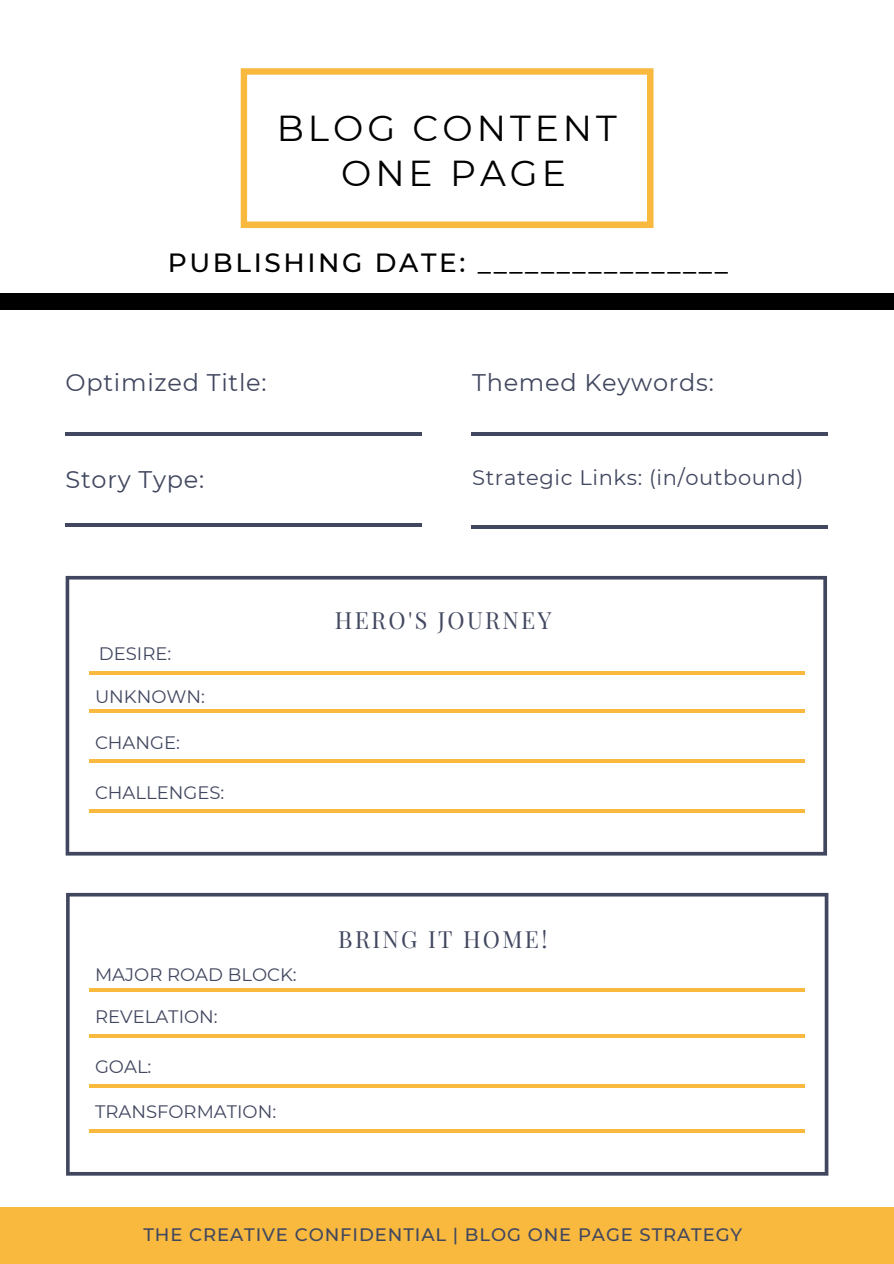
<style>
.page{position:relative;width:894px;height:1264px;background:#fff}
.page>*{position:absolute;margin:0;border:0;box-sizing:border-box;transform-origin:0 0}
.t1{font:36px/45px "Montserrat";letter-spacing:.11em;color:#000;text-align:center}
.t2{font:500 26.25px "Montserrat";letter-spacing:.1em;color:#000}
.t3{font:24px "Montserrat";letter-spacing:.03em;color:#41475f}
.t4{font:23.25px "Playfair Display";letter-spacing:.1em;color:#41475f}
.t5{font:21px "Montserrat";letter-spacing:.03em;color:#41475f}
.t6{font:18px "Montserrat";color:#41475f}
.t7{font:500 18px "Montserrat";letter-spacing:.05em;color:#41475f}
</style>
<div class="page">
<div style="left:0;top:1207px;width:893px;height:56px;background:#f8b93e"></div>
<div style="left:0;top:0;width:893px;height:310px;background:#000"></div>
<div style="left:0;top:0;width:893px;height:292px;background:#fff"></div>
<svg style="left:241px;top:68px;width:412px;height:160px"></svg>
<svg style="left:66px;top:576px;width:760px;height:279px"></svg>
<svg style="left:66px;top:892px;width:762px;height:283px"></svg>
<hr style="left:66px;top:432px;width:355px;height:3px;background:#41475f">
<hr style="left:471px;top:432px;width:356px;height:3px;background:#41475f">
<hr style="left:66px;top:523px;width:355px;height:3px;background:#41475f">
<hr style="left:471px;top:525px;width:356px;height:3px;background:#41475f">
<hr style="left:89px;top:671px;width:715px;height:4px;background:#f8b93e">
<hr style="left:89px;top:709px;width:715px;height:4px;background:#f8b93e">
<hr style="left:89px;top:759px;width:715px;height:4px;background:#f8b93e">
<hr style="left:89px;top:809px;width:715px;height:4px;background:#f8b93e">
<hr style="left:89px;top:988px;width:715px;height:3px;background:#f8b93e">
<svg style="left:89px;top:1033px;width:715px;height:4px;fill:#f8b93e"></svg>
<svg style="left:89px;top:1083px;width:715px;height:4px;fill:#f8b93e"></svg>
<hr style="left:89px;top:1129px;width:715px;height:3px;background:#f8b93e">
<h1 class="t1" style="left:277px;top:105px;width:341px">BLOG CONTENT<br>ONE PAGE</h1>
<h2 class="t2" style="left:168px;top:247px;width:561px">PUBLISHING DATE: ________________</h2>
<h3 class="t3" style="left:66px;top:368px;width:202px">Optimized Title:</h3>
<h3 class="t3" style="left:472px;top:368px;width:243px">Themed Keywords:</h3>
<h3 class="t3" style="left:66px;top:465px;width:140px">Story Type:</h3>
<p class="t5" style="left:472px;top:464px;width:332px">Strategic Links: (in/outbound)</p>
<p class="t6" style="left:99px;top:642px;width:74px">DESIRE:</p>
<p class="t6" style="left:95px;top:685px;width:111px">UNKNOWN:</p>
<p class="t6" style="left:95px;top:731px;width:86px">CHANGE:</p>
<p class="t6" style="left:95px;top:781px;width:131px">CHALLENGES:</p>
<p class="t4" style="left:335px;top:604px;width:218px">HERO'S JOURNEY</p>
<p class="t6" style="left:95px;top:963px;width:203px">MAJOR ROAD BLOCK:</p>
<p class="t6" style="left:95px;top:1005px;width:124px">REVELATION:</p>
<p class="t6" style="left:95px;top:1055px;width:58px">GOAL:</p>
<p class="t6" style="left:95px;top:1100px;width:183px">TRANSFORMATION:</p>
<p class="t4" style="left:338px;top:923px;width:210px">BRING IT HOME!</p>
<p class="t7" style="left:143px;top:1223px;width:600px">THE CREATIVE CONFIDENTIAL | BLOG ONE PAGE STRATEGY</p>
</div>
